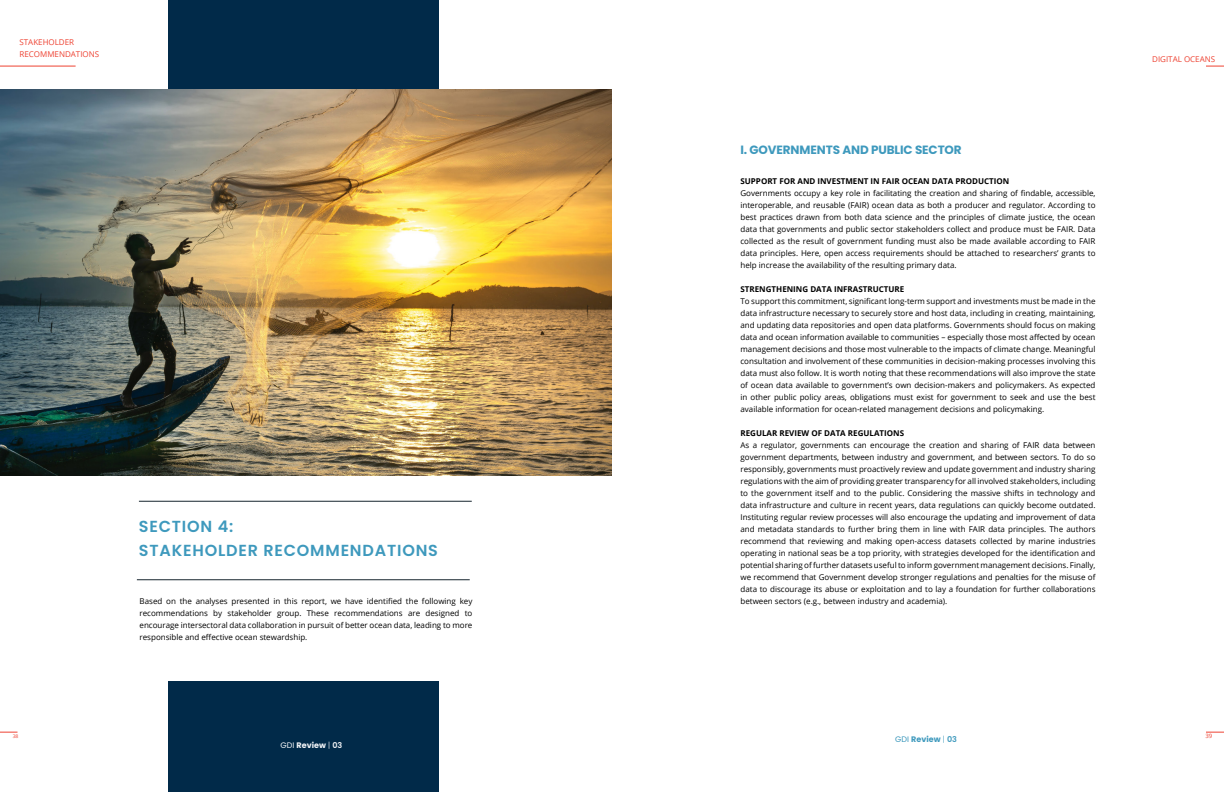
<style>
.page{position:relative;width:1224px;height:792px;background:#fff}
.page>*{position:absolute;margin:0;border:0;box-sizing:border-box;transform-origin:0 0}
.Chapter_Title_-_Alig{font:600 16px "Poppins";letter-spacing:.05em;color:#3e99bd}
.Title_-_Align_Left{font:700 12px "Poppins";letter-spacing:-.01em;color:#3e99bd}
.Body_Text{font:8px/12px "Open Sans";color:#000;text-align:justify}
.Body_Text-2{font:700 8px "Open Sans";color:#000}
.Section_Title{font:8px "Open Sans";color:#ee4232}
.Body_Text-3{font:700 8px "Poppins";color:#3e99bd}
.Body_Text-4{font:700 8px "Poppins";color:#f3f5f8}
.t1{font:6px "Open Sans";color:#ee4232}
.t2{font:5px "Open Sans";color:#ee4232}
.s1{font-weight:400}
.s2{font-weight:300}
.s3{font-weight:600}
</style>
<div class="page">
<div style="left:168px;top:0;width:271px;height:160px;background:#012a49"></div>
<div style="left:168px;top:682px;width:271px;height:110px;background:#012a49"></div>
<svg style="left:0;top:732px;width:18px;height:1px"></svg>
<svg style="left:1206px;top:66px;width:18px;height:1px"></svg>
<svg style="left:1206px;top:732px;width:18px;height:1px"></svg>
<hr style="left:0;top:66px;width:76px;height:1px;background:#ee4232">
<img style="left:0;top:89px;width:612px;height:386px">
<hr style="left:139px;top:501px;width:333px;height:1px;background:#16242e">
<hr style="left:137px;top:580px;width:333px;height:1px;background:#16242e">
<p class="Section_Title" style="left:19px;top:37px;width:56px">STAKEHOLDER</p>
<p class="Section_Title" style="left:19px;top:49px;width:81px">RECOMMENDATIONS</p>
<p class="Chapter_Title_-_Alig" style="left:139px;top:517px;width:96px">SECTION 4:</p>
<p class="Chapter_Title_-_Alig" style="left:139px;top:541px;width:301px">STAKEHOLDER RECOMMENDATIONS</p>
<p class="Body_Text" style="left:140px;top:595px;width:334px">Based on the analyses presented in this report, we have identified the following key recommendations by stakeholder group. These recommendations are designed to encourage intersectoral data collaboration in pursuit of better ocean data, leading to more responsible and effective ocean stewardship.</p>
<p class="Title_-_Align_Left" style="left:740px;top:143px;width:223px">I. GOVERNMENTS AND PUBLIC SECTOR</p>
<p class="Body_Text-2" style="left:740px;top:175px;width:270px">SUPPORT FOR AND INVESTMENT IN FAIR OCEAN DATA PRODUCTION</p>
<p class="Body_Text" style="left:740px;top:187px;width:357px">Governments occupy a key role in facilitating the creation and sharing of findable, accessible, interoperable, and reusable (FAIR) ocean data as both a producer and regulator. According to best practices drawn from both data science and the principles of climate justice, the ocean data that governments and public sector stakeholders collect and produce must be FAIR. Data collected as the result of government funding must also be made available according to FAIR data principles. Here, open access requirements should be attached to researchers’ grants to help increase the availability of the resulting primary data.</p>
<p class="Body_Text-2" style="left:740px;top:283px;width:165px">STRENGTHENING DATA INFRASTRUCTURE</p>
<p class="Body_Text" style="left:740px;top:295px;width:357px">To support this commitment, significant long-term support and investments must be made in the data infrastructure necessary to securely store and host data, including in creating, maintaining, and updating data repositories and open data platforms. Governments should focus on making data and ocean information available to communities – especially those most affected by ocean management decisions and those most vulnerable to the impacts of climate change. Meaningful consultation and involvement of these communities in decision-making processes involving this data must also follow. It is worth noting that these recommendations will also improve the state of ocean data available to government’s own decision-makers and policymakers. As expected in other public policy areas, obligations must exist for government to seek and use the best available information for ocean-related management decisions and policymaking.</p>
<p class="Body_Text-2" style="left:740px;top:427px;width:165px">REGULAR REVIEW OF DATA REGULATIONS</p>
<p class="Body_Text" style="left:740px;top:439px;width:357px">As a regulator, governments can encourage the creation and sharing of FAIR data between government departments, between industry and government, and between sectors. To do so responsibly, governments must proactively review and update government and industry sharing regulations with the aim of providing greater transparency for all involved stakeholders, including to the government itself and to the public. Considering the massive shifts in technology and data infrastructure and culture in recent years, data regulations can quickly become outdated.<br>Instituting regular review processes will also encourage the updating and improvement of data and metadata standards to further bring them in line with FAIR data principles. The authors recommend that reviewing and making open-access datasets collected by marine industries operating in national seas be a top priority, with strategies developed for the identification and potential sharing of further datasets useful to inform government management decisions. Finally, we recommend that Government develop stronger regulations and penalties for the misuse of data to discourage its abuse or exploitation and to lay a foundation for further collaborations between sectors (e.g., between industry and academia).</p>
<p class="Section_Title" style="left:1152px;top:53px;width:65px">DIGITAL OCEANS</p>
<p class="t2" style="left:13px;top:733px;width:7px">38</p>
<p class="t1" style="left:1206px;top:732px;width:8px">39</p>
<p class="Body_Text-3" style="left:895px;top:735px;width:63px"><span class="s1">GDI</span> Review <span class="s2">|</span> <span class="s3">03</span></p>
<p class="Body_Text-4" style="left:281px;top:741px;width:63px"><span class="s1">GDI</span> Review <span class="s2">|</span> <span class="s3">03</span></p>
</div>
